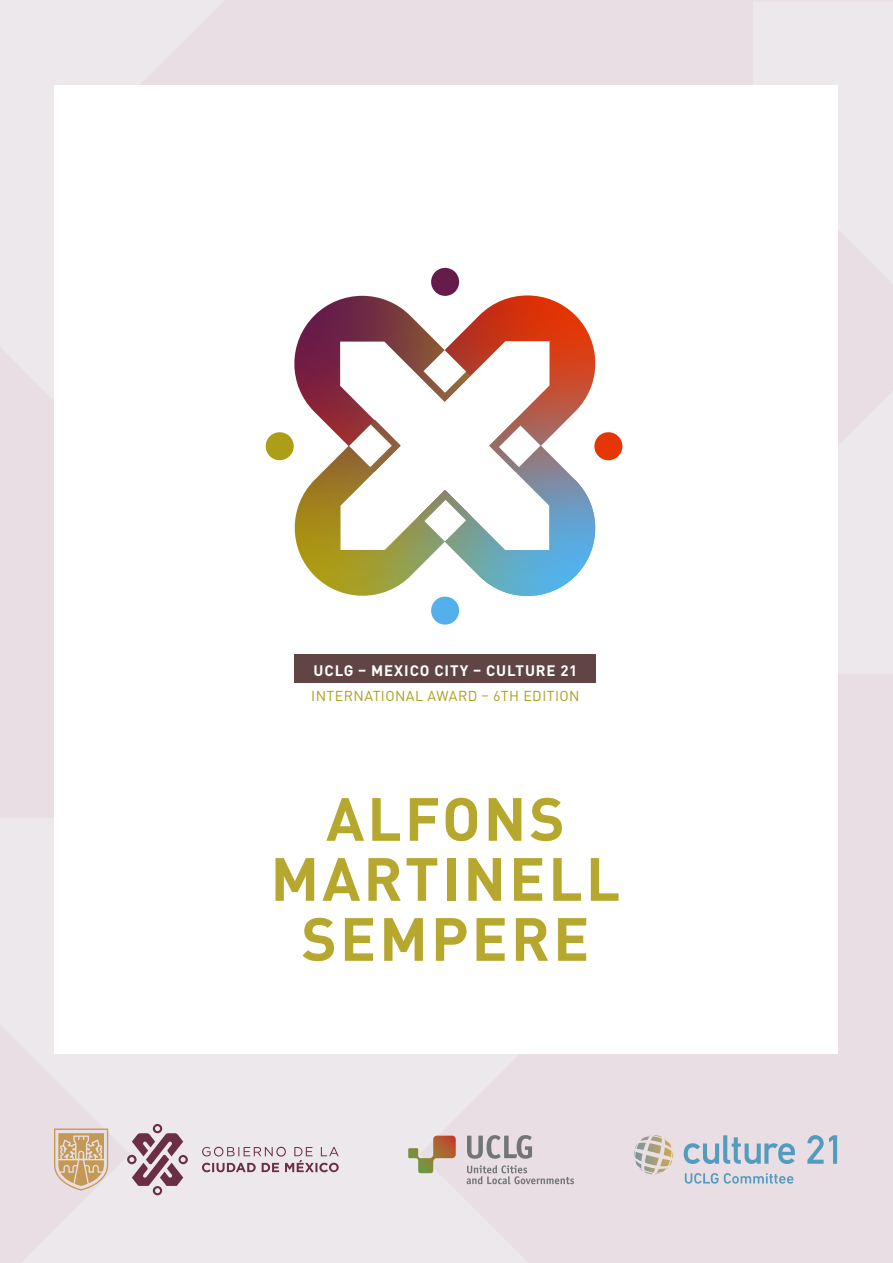
<style>
.page{position:relative;width:893px;height:1263px;background:#e8dee3}
.page>*{position:absolute;margin:0;border:0;box-sizing:border-box;transform-origin:0 0}
.t1{font:700 60px/60px "DIN Pro";letter-spacing:.05em;color:#b6a82e;text-align:center}
.subtit{font:700 15px "DIN Pro";letter-spacing:.06em;color:#fff}
.subtit-2{font:14.25px "DIN Pro";letter-spacing:.03em;color:#ad9e17}
</style>
<div class="page">
<svg style="left:837px;top:391px;width:1px;height:283px"></svg>
<svg style="left:837px;top:85px;width:1px;height:200px"></svg>
<div style="left:54px;top:85px;width:783px;height:968px;background:#fff"></div>
<img style="left:515px;top:472px;width:60px;height:8px">
<img style="left:440px;top:295px;width:156px;height:177px">
<img style="left:294px;top:296px;width:176px;height:124px">
<svg style="left:423px;top:350px;width:43px;height:43px"></svg>
<img style="left:293px;top:420px;width:178px;height:176px">
<svg style="left:499px;top:425px;width:41px;height:42px"></svg>
<svg style="left:349px;top:424px;width:43px;height:43px"></svg>
<div style="left:431px;top:268px;width:28px;height:28px;background:#661c4a;border-radius:50%"></div>
<div style="left:431px;top:597px;width:28px;height:28px;background:#54b0eb;border-radius:50%"></div>
<div style="left:266px;top:432px;width:28px;height:28px;background:#ad9e17;border-radius:50%"></div>
<div style="left:594px;top:432px;width:28px;height:28px;background:#e63605;border-radius:50%"></div>
<img style="left:419px;top:480px;width:177px;height:118px">
<svg style="left:424px;top:500px;width:42px;height:41px"></svg>
<div style="left:294px;top:654px;width:302px;height:29px;background:#614545"></div>
<svg style="left:127px;top:1124px;width:61px;height:71px"></svg>
<svg style="left:54px;top:1128px;width:54px;height:62px"></svg>
<svg style="left:202px;top:1146px;width:137px;height:26px"></svg>
<svg style="left:408px;top:1136px;width:48px;height:37px"></svg>
<svg style="left:467px;top:1135px;width:65px;height:24px"></svg>
<svg style="left:467px;top:1165px;width:107px;height:19px"></svg>
<svg style="left:685px;top:1173px;width:108px;height:11px"></svg>
<svg style="left:684px;top:1135px;width:153px;height:29px"></svg>
<svg style="left:634px;top:1135px;width:39px;height:23px"></svg>
<p class="subtit" style="left:314px;top:658px;width:265px">UCLG – MEXICO CITY – CULTURE 21</p>
<p class="subtit-2" style="left:311px;top:686px;width:270px">INTERNATIONAL AWARD – 6TH EDITION</p>
<p class="t1" style="left:270px;top:782px;width:351px">ALFONS<br>MARTINELL<br>SEMPERE</p>
</div>
